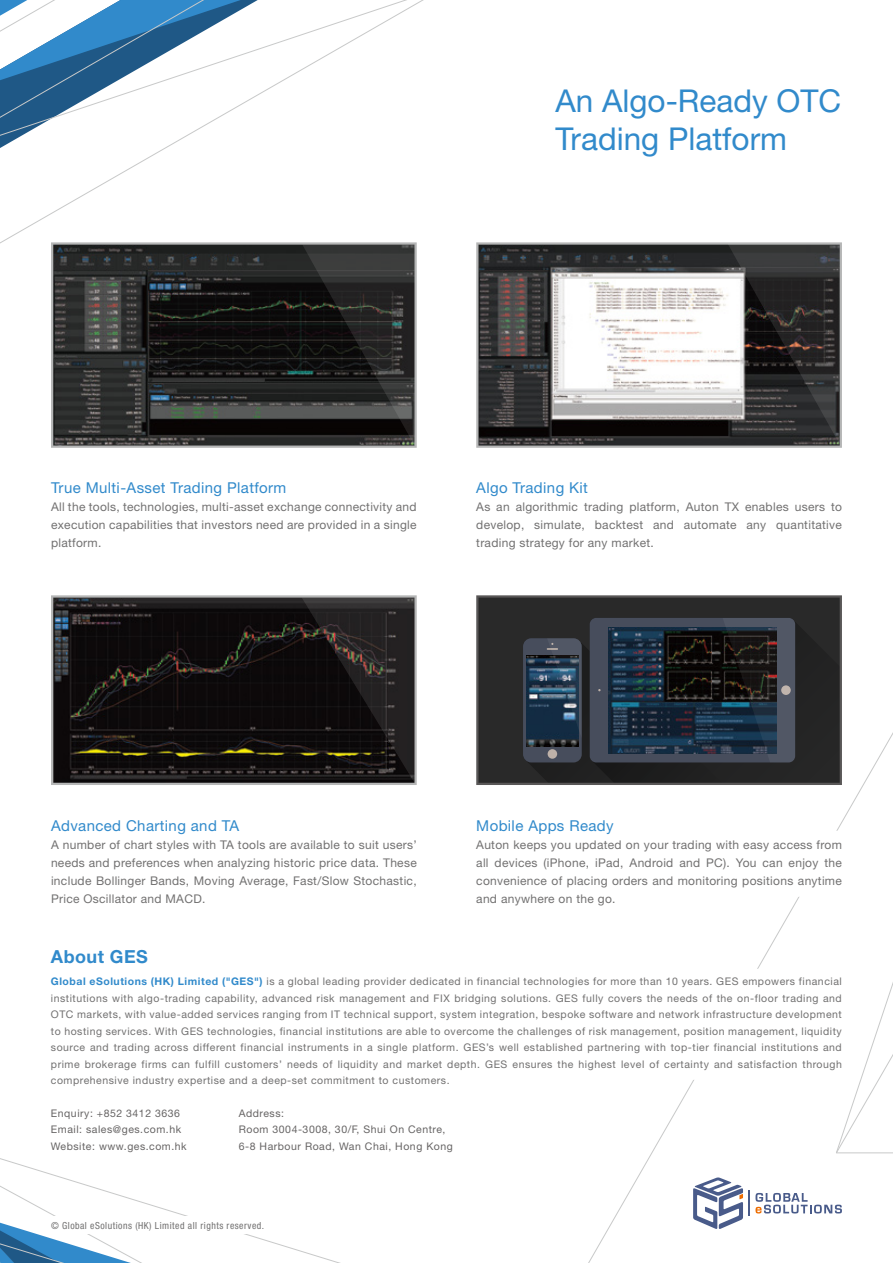
<style>
.page{position:relative;width:893px;height:1263px;background:#fff}
.page>*{position:absolute;margin:0;border:0;box-sizing:border-box;transform-origin:0 0}
.t1{font:31.5px/37.5px "Helvetica Neue East A";color:#318acb}
.t2{font:700 18px "Helvetica Neue East A";letter-spacing:.025em;color:#318acb}
.t3{font:15px "Helvetica Neue East A";letter-spacing:.025em;color:#318acb}
.t4{font:12px/18px "Helvetica Neue East A";letter-spacing:.025em;color:#727171;text-align:justify}
.t5{font:10.5px/16.5px "Helvetica Neue East A";letter-spacing:.05em;color:#727171;text-align:justify}
.t6{font:10.5px/16.5px "Helvetica Neue East A";letter-spacing:.05em;color:#666464}
.t7{font:condensed 9.75px "Helvetica Neue";letter-spacing:.05em;color:#727171}
.s1{font-weight:700;color:#318acb}
</style>
<div class="page">
<svg style="left:588px;top:732px;width:305px;height:531px"></svg>
<svg style="left:0;top:0;width:424px;height:244px"></svg>
<svg style="left:0;top:1158px;width:188px;height:105px"></svg>
<div style="left:46px;top:1217px;width:221px;height:17px;background:#fff"></div>
<svg style="left:51px;top:242px;width:366px;height:206px;background:#2f302f"></svg>
<svg style="left:302px;top:245px;width:112px;height:201px;background:#292928"></svg>
<svg style="left:476px;top:242px;width:366px;height:206px"></svg>
<svg style="left:728px;top:244px;width:112px;height:201px;background:#424141"></svg>
<svg style="left:51px;top:595px;width:366px;height:190px;background:#1e1b1b"></svg>
<svg style="left:302px;top:598px;width:112px;height:185px;background:#1f1c1b"></svg>
<svg style="left:476px;top:595px;width:366px;height:190px;background:#2b3138"></svg>
<svg style="left:693px;top:1177px;width:50px;height:52px"></svg>
<svg style="left:749px;top:1190px;width:93px;height:26px"></svg>
<h1 class="t1" style="left:555px;top:83px;width:287px">An Algo-Ready OTC<br>Trading Platform</h1>
<h3 class="t3" style="left:51px;top:479px;width:237px">True Multi-Asset Trading Platform</h3>
<p class="t4" style="left:51px;top:498px;width:367px">All the tools, technologies, multi-asset exchange connectivity and execution capabilities that investors need are provided in a single platform.</p>
<h3 class="t3" style="left:476px;top:479px;width:113px">Algo Trading Kit</h3>
<p class="t4" style="left:476px;top:498px;width:367px">As an algorithmic trading platform, Auton TX enables users to develop, simulate, backtest and automate any quantitative trading strategy for any market.</p>
<h3 class="t3" style="left:51px;top:816px;width:190px">Advanced Charting and TA</h3>
<p class="t4" style="left:51px;top:836px;width:367px">A number of chart styles with TA tools are available to suit users’ needs and preferences when analyzing historic price data. These include Bollinger Bands, Moving Average, Fast/Slow Stochastic, Price Oscillator and MACD.</p>
<h3 class="t3" style="left:476px;top:816px;width:139px">Mobile Apps Ready</h3>
<p class="t4" style="left:476px;top:836px;width:367px">Auton keeps you updated on your trading with easy access from all devices (iPhone, iPad, Android and PC). You can enjoy the convenience of placing orders and monitoring positions anytime and anywhere on the go.</p>
<h2 class="t2" style="left:51px;top:945px;width:98px">About GES</h2>
<p class="t5" style="left:51px;top:974px;width:792px"><span class="s1">Global eSolutions (HK) Limited ("GES")</span> is a global leading provider dedicated in financial technologies for more than 10 years. GES empowers financial institutions with algo-trading capability, advanced risk management and FIX bridging solutions. GES fully covers the needs of the on-floor trading and OTC markets, with value-added services ranging from IT technical support, system integration, bespoke software and network infrastructure development to hosting services. With GES technologies, financial institutions are able to overcome the challenges of risk management, position management, liquidity source and trading across different financial instruments in a single platform. GES’s well established partnering with top-tier financial institutions and prime brokerage firms can fulfill customers’ needs of liquidity and market depth. GES ensures the highest level of certainty and satisfaction through comprehensive industry expertise and a deep-set commitment to customers.</p>
<p class="t6" style="left:51px;top:1105px;width:137px">Enquiry: +852 3412 3636<br>Email: sales@ges.com.hk<br>Website: www.ges.com.hk</p>
<p class="t6" style="left:239px;top:1105px;width:215px">Address:<br>Room 3004-3008, 30/F, Shui On Centre,<br>6-8 Harbour Road, Wan Chai, Hong Kong</p>
<p class="t7" style="left:51px;top:1219px;width:215px">© Global eSolutions (HK) Limited all rights reserved.</p>
</div>
